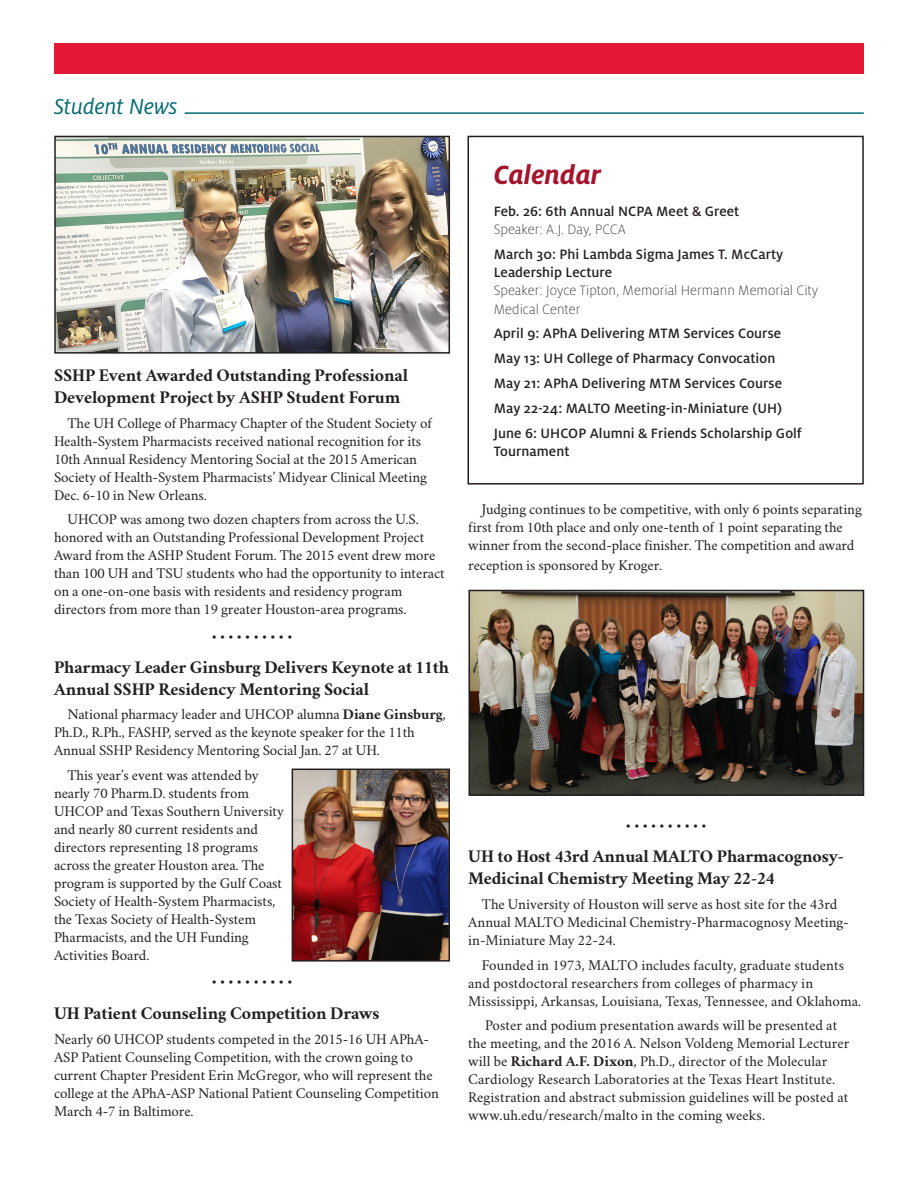
<style>
.page{position:relative;width:918px;height:1188px;background:#fff}
.page>*{position:absolute;margin:0;border:0;box-sizing:border-box;transform-origin:0 0}
.t1{font:italic 700 29.25px "Milo OT";color:#a4142c}
.t2{font:italic 24px "Milo OT";letter-spacing:-.005em;color:#006a71}
.t3{font:700 18px/21.6px "Crimson";letter-spacing:-.005em;color:#231f20}
.Body_Text{font:15.3px "Crimson";color:#231f20}
.Body_Text-2{font:15px/18px "Crimson";letter-spacing:-.005em;color:#231f20}
.Body_Text-3{font:500 15px/18px "Milo OT";letter-spacing:.005em;color:#231f20}
.Body_Text-4{font:300 expanded 15px/18px "Milo OT";letter-spacing:.005em;color:#231f20}
.s1{font-weight:700}
.s2{font-weight:300;font-stretch:expanded}
.s3{font-weight:500;font-stretch:normal}
</style>
<div class="page">
<div style="left:54px;top:44px;width:810px;height:30px;background:#e51836"></div>
<hr style="left:185px;top:112px;width:679px;height:2px;background:#006a71">
<div style="left:468px;top:136px;width:396px;height:349px;border:2px solid #231f20"></div>
<img style="left:57px;top:139px;width:390px;height:212px">
<div style="left:54px;top:136px;width:396px;height:218px;border:2px solid #231f20"></div>
<img style="left:295px;top:772px;width:152px;height:187px">
<div style="left:292px;top:769px;width:158px;height:193px;border:2px solid #231f20"></div>
<img style="left:471px;top:593px;width:390px;height:200px">
<div style="left:468px;top:590px;width:396px;height:206px;border:2px solid #231f20"></div>
<p class="t2" style="left:54px;top:94px;width:125px">Student News</p>
<p class="t3" style="left:54px;top:365px;width:356px">SSHP Event Awarded Outstanding Professional<br>Development Project by ASHP Student Forum</p>
<p class="Body_Text-2" style="left:54px;top:412px;width:380px;text-indent:14px">The UH College of Pharmacy Chapter of the Student Society of Health-System Pharmacists received national recognition for its 10th Annual Residency Mentoring Social at the 2015 American Society of Health-System Pharmacists’ Midyear Clinical Meeting Dec. 6-10 in New Orleans.</p>
<p class="Body_Text-2" style="left:54px;top:509px;width:392px;text-indent:14px">UHCOP was among two dozen chapters from across the U.S. honored with an Outstanding Professional Development Project Award from the ASHP Student Forum. The 2015 event drew more than 100 UH and TSU students who had the opportunity to interact on a one-on-one basis with residents and residency program directors from more than 19 greater Houston-area programs.</p>
<p class="Body_Text" style="left:211px;top:624px;width:83px">• • • • • • • • • •</p>
<p class="t3" style="left:54px;top:656px;width:396px">Pharmacy Leader Ginsburg Delivers Keynote at 11th<br>Annual SSHP Residency Mentoring Social</p>
<p class="Body_Text-2" style="left:54px;top:704px;width:393px;text-indent:14px">National pharmacy leader and UHCOP alumna <span class="s1">Diane Ginsburg</span>,<br>Ph.D., R.Ph., FASHP, served as the keynote speaker for the 11th<br>Annual SSHP Residency Mentoring Social Jan. 27 at UH.</p>
<p class="Body_Text-2" style="left:54px;top:764px;width:231px;text-indent:14px">This year’s event was attended by nearly 70 Pharm.D. students from UHCOP and Texas Southern University and nearly 80 current residents and directors representing 18 programs across the greater Houston area. The program is supported by the Gulf Coast Society of Health-System Pharmacists, the Texas Society of Health-System Pharmacists, and the UH Funding Activities Board.</p>
<p class="Body_Text" style="left:211px;top:969px;width:83px">• • • • • • • • • •</p>
<p class="t3" style="left:54px;top:1002px;width:327px">UH Patient Counseling Competition Draws</p>
<p class="Body_Text-2" style="left:54px;top:1028px;width:386px">Nearly 60 UHCOP students competed in the 2015-16 UH APhA-ASP Patient Counseling Competition, with the crown going to current Chapter President Erin McGregor, who will represent the college at the APhA-ASP National Patient Counseling Competition March 4-7 in Baltimore.</p>
<p class="t1" style="left:494px;top:158px;width:109px">Calendar</p>
<p class="Body_Text-3" style="left:494px;top:203px;width:247px">Feb. 26: 6th Annual NCPA Meet &amp; Greet<br><span class="s2">Speaker: A.J. Day, PCCA</span></p>
<p class="Body_Text-4" style="left:494px;top:246px;width:326px"><span class="s3">March 30: Phi Lambda Sigma James T. McCarty Leadership Lecture<br></span>Speaker: Joyce Tipton, Memorial Hermann Memorial City Medical Center</p>
<p class="Body_Text-3" style="left:494px;top:325px;width:289px">April 9: APhA Delivering MTM Services Course</p>
<p class="Body_Text-3" style="left:494px;top:350px;width:283px">May 13: UH College of Pharmacy Convocation</p>
<p class="Body_Text-3" style="left:494px;top:374px;width:290px">May 21: APhA Delivering MTM Services Course</p>
<p class="Body_Text-3" style="left:494px;top:399px;width:290px">May 22-24: MALTO Meeting-in-Miniature (UH)</p>
<p class="Body_Text-3" style="left:494px;top:424px;width:310px">June 6: UHCOP Alumni &amp; Friends Scholarship Golf<br>Tournament</p>
<p class="Body_Text-2" style="left:468px;top:498px;width:395px;text-indent:14px">Judging continues to be competitive, with only 6 points separating first from 10th place and only one-tenth of 1 point separating the winner from the second-place finisher. The competition and award</p>
<p class="Body_Text-2" style="left:468px;top:554px;width:195px">reception is sponsored by Kroger.</p>
<p class="Body_Text" style="left:626px;top:813px;width:83px">• • • • • • • • • •</p>
<p class="t3" style="left:468px;top:846px;width:377px">UH to Host 43rd Annual MALTO Pharmacognosy-<br>Medicinal Chemistry Meeting May 22-24</p>
<p class="Body_Text-2" style="left:468px;top:893px;width:382px;text-indent:14px">The University of Houston will serve as host site for the 43rd<br>Annual MALTO Medicinal Chemistry-Pharmacognosy Meeting&shy;in-Miniature May 22-24.</p>
<p class="Body_Text-2" style="left:468px;top:954px;width:394px;text-indent:14px">Founded in 1973, MALTO includes faculty, graduate students and postdoctoral researchers from colleges of pharmacy in<br>Mississippi, Arkansas, Louisiana, Texas, Tennessee, and Oklahoma.</p>
<p class="Body_Text-2" style="left:468px;top:1015px;width:383px;text-indent:17px">Poster and podium presentation awards will be presented at the meeting, and the 2016 A. Nelson Voldeng Memorial Lecturer will be <span class="s1">Richard A.F. Dixon</span>, Ph.D., director of the Molecular Cardiology Research Laboratories at the Texas Heart Institute.<br>Registration and abstract submission guidelines will be posted at www.uh.edu/research/malto in the coming weeks.</p>
</div>
